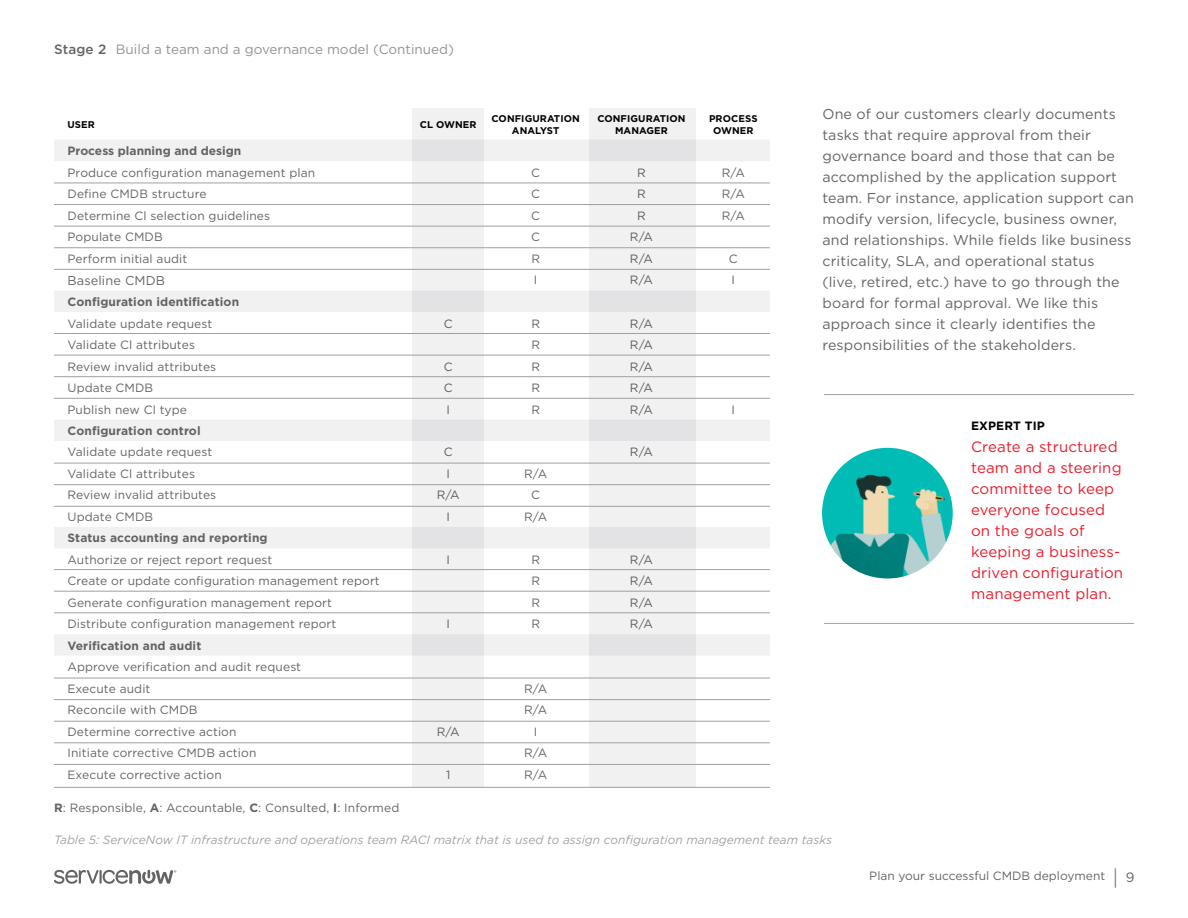
<style>
.page{position:relative;width:1188px;height:918px;background:#fff}
.page>*{position:absolute;margin:0;border:0;box-sizing:border-box;transform-origin:0 0}
.t1{font:15px/21px "Gotham";letter-spacing:.01em;color:#ec1b2b}
.t2{font:14.25px/21px "Gotham";letter-spacing:.01em;color:#646464}
.t3{font:13.5px "Gotham";color:#939393}
.t4{font:12.75px "Gotham";letter-spacing:.01em;color:#646464}
.t5{font:12px/21.5px "Gotham";letter-spacing:.01em;color:#646464}
.t6{font:700 12px "Gotham";letter-spacing:.01em;color:#646464}
.t7{font:italic 12px "Gotham";color:#a2a2a2}
.t8{font:700 12px "Gotham";letter-spacing:.01em;color:#000}
.t9{font:700 9.75px/12px "Gotham";letter-spacing:.01em;color:#000;text-align:center}
.s1{font-weight:500;color:#646464}
.s2{font-weight:700}
.s3{font-weight:300;font-size:21px}
.s4{font-size:13.5px}
</style>
<div class="page">
<svg style="left:54px;top:870px;width:122px;height:14px"></svg>
<img style="left:822px;top:448px;width:131px;height:130px;border-radius:65px">
<hr style="left:824px;top:394px;width:310px;height:1px;background:#a0a0a0">
<hr style="left:824px;top:623px;width:310px;height:1px;background:#a0a0a0">
<hr style="left:54px;top:787px;width:716px;height:1px;background:#a0a0a0">
<svg style="left:412px;top:108px;width:284px;height:32px;fill:#f1f1f2"></svg>
<svg style="left:54px;top:140px;width:716px;height:172px"></svg>
<svg style="left:54px;top:312px;width:716px;height:473px"></svg>
<p class="t3" style="left:54px;top:41px;width:402px"><span class="s1">Stage 2</span> Build a team and a governance model (Continued)</p>
<p class="t9" style="left:68px;top:118px;width:29px">USER</p>
<p class="t9" style="left:420px;top:118px;width:58px">CL OWNER</p>
<p class="t9" style="left:492px;top:112px;width:90px">CONFIGURATION<br>ANALYST</p>
<p class="t9" style="left:597px;top:112px;width:90px">CONFIGURATION<br>MANAGER</p>
<p class="t9" style="left:709px;top:112px;width:50px">PROCESS<br>OWNER</p>
<p class="t6" style="left:68px;top:143px;width:175px">Process planning and design</p>
<p class="t5" style="left:68px;top:161px;width:249px">Produce configuration management plan</p>
<p class="t5" style="left:531px;top:161px;width:10px">C</p>
<p class="t5" style="left:637px;top:161px;width:10px">R</p>
<p class="t5" style="left:722px;top:161px;width:25px">R/A</p>
<p class="t5" style="left:67px;top:183px;width:141px">Define CMDB structure</p>
<p class="t5" style="left:531px;top:183px;width:10px">C</p>
<p class="t5" style="left:637px;top:183px;width:10px">R</p>
<p class="t5" style="left:722px;top:183px;width:25px">R/A</p>
<p class="t5" style="left:67px;top:204px;width:204px">Determine Cl selection guidelines</p>
<p class="t5" style="left:531px;top:204px;width:10px">C</p>
<p class="t5" style="left:637px;top:204px;width:10px">R</p>
<p class="t5" style="left:722px;top:204px;width:25px">R/A</p>
<p class="t5" style="left:67px;top:226px;width:97px">Populate CMDB</p>
<p class="t5" style="left:531px;top:226px;width:10px">C</p>
<p class="t5" style="left:630px;top:226px;width:25px">R/A</p>
<p class="t5" style="left:67px;top:247px;width:121px">Perform initial audit</p>
<p class="t5" style="left:531px;top:247px;width:10px">R</p>
<p class="t5" style="left:630px;top:247px;width:25px">R/A</p>
<p class="t5" style="left:729px;top:247px;width:10px">C</p>
<p class="t4" style="left:68px;top:272px;width:99px">Baseline CMDB</p>
<p class="t5" style="left:534px;top:269px;width:5px">I</p>
<p class="t5" style="left:630px;top:269px;width:25px">R/A</p>
<p class="t5" style="left:732px;top:269px;width:5px">I</p>
<p class="t6" style="left:67px;top:294px;width:173px">Configuration identification</p>
<p class="t5" style="left:67px;top:312px;width:146px">Validate update request</p>
<p class="t5" style="left:444px;top:312px;width:10px">C</p>
<p class="t5" style="left:531px;top:312px;width:10px">R</p>
<p class="t5" style="left:630px;top:312px;width:25px">R/A</p>
<p class="t5" style="left:67px;top:334px;width:129px">Validate Cl attributes</p>
<p class="t5" style="left:531px;top:334px;width:10px">R</p>
<p class="t5" style="left:630px;top:334px;width:25px">R/A</p>
<p class="t5" style="left:67px;top:355px;width:150px">Review invalid attributes</p>
<p class="t5" style="left:444px;top:355px;width:10px">C</p>
<p class="t5" style="left:531px;top:355px;width:10px">R</p>
<p class="t5" style="left:630px;top:355px;width:25px">R/A</p>
<p class="t5" style="left:67px;top:377px;width:87px">Update CMDB</p>
<p class="t5" style="left:444px;top:377px;width:10px">C</p>
<p class="t5" style="left:531px;top:377px;width:10px">R</p>
<p class="t5" style="left:630px;top:377px;width:25px">R/A</p>
<p class="t5" style="left:67px;top:398px;width:121px">Publish new Cl type</p>
<p class="t5" style="left:446px;top:398px;width:5px">I</p>
<p class="t5" style="left:531px;top:398px;width:10px">R</p>
<p class="t5" style="left:630px;top:398px;width:25px">R/A</p>
<p class="t5" style="left:732px;top:398px;width:5px">I</p>
<p class="t6" style="left:67px;top:423px;width:135px">Configuration control</p>
<p class="t5" style="left:67px;top:441px;width:146px">Validate update request</p>
<p class="t5" style="left:444px;top:441px;width:10px">C</p>
<p class="t5" style="left:630px;top:441px;width:25px">R/A</p>
<p class="t5" style="left:67px;top:463px;width:129px">Validate Cl attributes</p>
<p class="t5" style="left:446px;top:463px;width:5px">I</p>
<p class="t5" style="left:524px;top:463px;width:25px">R/A</p>
<p class="t5" style="left:67px;top:484px;width:150px">Review invalid attributes</p>
<p class="t5" style="left:437px;top:484px;width:25px">R/A</p>
<p class="t5" style="left:531px;top:484px;width:10px">C</p>
<p class="t5" style="left:67px;top:506px;width:87px">Update CMDB</p>
<p class="t5" style="left:446px;top:506px;width:5px">I</p>
<p class="t5" style="left:524px;top:506px;width:25px">R/A</p>
<p class="t6" style="left:67px;top:530px;width:202px">Status accounting and reporting</p>
<p class="t5" style="left:67px;top:549px;width:206px">Authorize or reject report request</p>
<p class="t5" style="left:446px;top:549px;width:5px">I</p>
<p class="t5" style="left:531px;top:549px;width:10px">R</p>
<p class="t5" style="left:630px;top:549px;width:25px">R/A</p>
<p class="t5" style="left:67px;top:570px;width:314px">Create or update configuration management report</p>
<p class="t5" style="left:531px;top:570px;width:10px">R</p>
<p class="t5" style="left:630px;top:570px;width:25px">R/A</p>
<p class="t5" style="left:67px;top:592px;width:266px">Generate configuration management report</p>
<p class="t5" style="left:531px;top:592px;width:10px">R</p>
<p class="t5" style="left:630px;top:592px;width:25px">R/A</p>
<p class="t5" style="left:67px;top:613px;width:270px">Distribute configuration management report</p>
<p class="t5" style="left:446px;top:613px;width:5px">I</p>
<p class="t5" style="left:531px;top:613px;width:10px">R</p>
<p class="t5" style="left:630px;top:613px;width:25px">R/A</p>
<p class="t6" style="left:67px;top:638px;width:135px">Verification and audit</p>
<p class="t5" style="left:67px;top:656px;width:235px">Approve verification and audit request<br>Execute audit</p>
<p class="t5" style="left:524px;top:678px;width:25px">R/A</p>
<p class="t5" style="left:67px;top:699px;width:132px">Reconcile with CMDB</p>
<p class="t5" style="left:524px;top:699px;width:25px">R/A</p>
<p class="t5" style="left:67px;top:720px;width:171px">Determine corrective action</p>
<p class="t5" style="left:437px;top:720px;width:25px">R/A</p>
<p class="t5" style="left:534px;top:720px;width:5px">I</p>
<p class="t5" style="left:67px;top:742px;width:191px">Initiate corrective CMDB action</p>
<p class="t5" style="left:524px;top:742px;width:25px">R/A</p>
<p class="t5" style="left:67px;top:763px;width:156px">Execute corrective action</p>
<p class="t5" style="left:446px;top:763px;width:6px">1</p>
<p class="t5" style="left:524px;top:763px;width:25px">R/A</p>
<p class="t2" style="left:822px;top:103px;width:313px">One of our customers clearly documents tasks that require approval from their governance board and those that can be accomplished by the application support team. For instance, application support can modify version, lifecycle, business owner, and relationships. While fields like business criticality, SLA, and operational status<br>(live, retired, etc.) have to go through the board for formal approval. We like this approach since it clearly identifies the responsibilities of the stakeholders.</p>
<p class="t8" style="left:971px;top:418px;width:75px">EXPERT TIP</p>
<p class="t1" style="left:971px;top:436px;width:154px">Create a structured team and a steering committee to keep everyone focused on the goals of keeping a business&shy;driven configuration management plan.</p>
<p class="t5" style="left:54px;top:797px;width:347px"><span class="s2">R</span>: Responsible, <span class="s2">A</span>: Accountable, <span class="s2">C</span>: Consulted, <span class="s2">I</span>: Informed</p>
<p class="t7" style="left:54px;top:832px;width:780px">Table 5: ServiceNow IT infrastructure and operations team RACI matrix that is used to assign configuration management team tasks</p>
<p class="t5" style="left:869px;top:865px;width:267px">Plan your successful CMDB deployment <span class="s3">|</span> <span class="s4">9</span></p>
</div>
